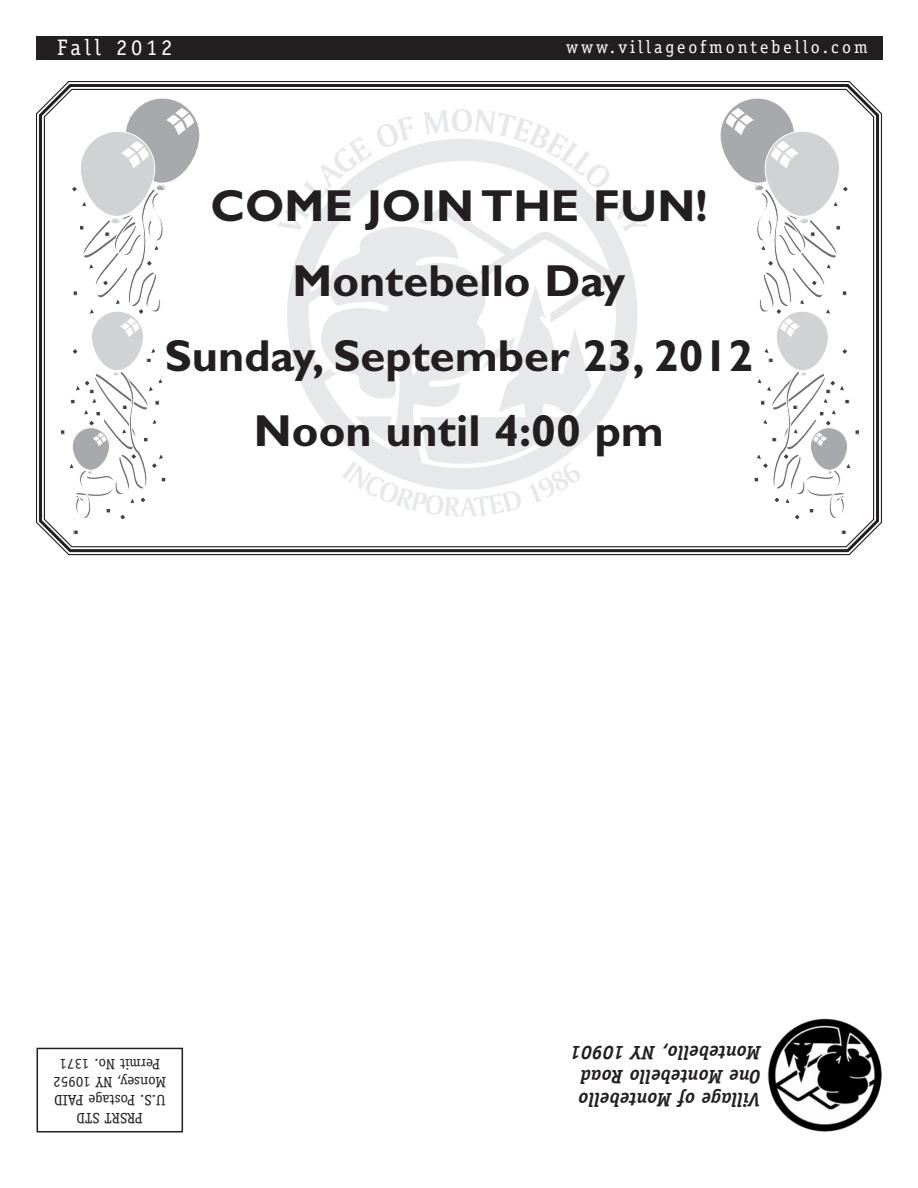
<style>
.page{position:relative;width:918px;height:1188px;background:#fff}
.page>*{position:absolute;margin:0;border:0;box-sizing:border-box;transform-origin:0 0}
.t1{font:700 45px/75px "Gill Sans";color:#231f20;text-align:center}
.t2{font:22.5px "Officina Serif";letter-spacing:.17em;color:#fff}
.t3{font:italic 700 19.5px/23.4px "Officina Serif";color:#231f20}
.t4{font:18px "Officina Serif";letter-spacing:.17em;color:#fff}
.t5{font:15px/18px "Officina Serif";color:#231f20;text-align:center}
</style>
<div class="page">
<div style="left:37px;top:1048px;width:146px;height:84px;border:2px solid #231f20"></div>
<img style="left:767px;top:1018px;width:115px;height:114px;border-radius:50%">
<div style="left:36px;top:36px;width:846px;height:24px;background:#231f20"></div>
<svg style="left:37px;top:82px;width:844px;height:473px"></svg>
<svg style="left:43px;top:88px;width:832px;height:460px"></svg>
<div style="left:125px;top:98px;width:75px;height:85px;background:#a8a9ad;border-radius:37px"></div>
<svg style="left:166px;top:108px;width:28px;height:27px"></svg>
<div style="left:80px;top:131px;width:75px;height:85px;background:#d1d2d4;border-radius:37px"></div>
<svg style="left:121px;top:141px;width:28px;height:27px"></svg>
<div style="left:91px;top:311px;width:53px;height:60px;background:#d1d2d4;border-radius:26px"></div>
<svg style="left:73px;top:530px;width:6px;height:5px"></svg>
<svg style="left:70px;top:183px;width:99px;height:154px"></svg>
<svg style="left:60px;top:347px;width:106px;height:176px"></svg>
<div style="left:720px;top:98px;width:75px;height:85px;background:#a8a9ad;border-radius:37px"></div>
<svg style="left:726px;top:108px;width:28px;height:27px"></svg>
<div style="left:765px;top:131px;width:75px;height:85px;background:#d1d2d4;border-radius:37px"></div>
<svg style="left:771px;top:141px;width:28px;height:27px"></svg>
<div style="left:776px;top:311px;width:52px;height:60px;background:#d1d2d4;border-radius:26px"></div>
<svg style="left:841px;top:530px;width:5px;height:5px"></svg>
<svg style="left:751px;top:183px;width:98px;height:154px"></svg>
<svg style="left:754px;top:347px;width:106px;height:176px"></svg>
<p class="t2" style="left:57px;top:34px;width:117px">Fall 2012</p>
<p class="t4" style="left:566px;top:37px;width:303px">www.villageofmontebello.com</p>
<p class="t1" style="left:165px;top:172px;width:590px">COME JOIN THE FUN!<br>Montebello Day<br>Sunday, September 23, 2012<br>Noon until 4:00 pm</p>
<p class="t5" style="left:166px;top:1127px;width:114px;rotate:-180deg">TRSRP DTS<br>U . S. egat soP AP DI<br>M , yesno YN 25901 mr eP t i . oN 1731</p>
<p class="t3" style="left:761px;top:1110px;width:192px;rotate:-180deg">V egal l i fo M ol l ebetno<br>enO M o l l ebe t no daoR<br>M , o l l ebe t no N Y 10901</p>
</div>
